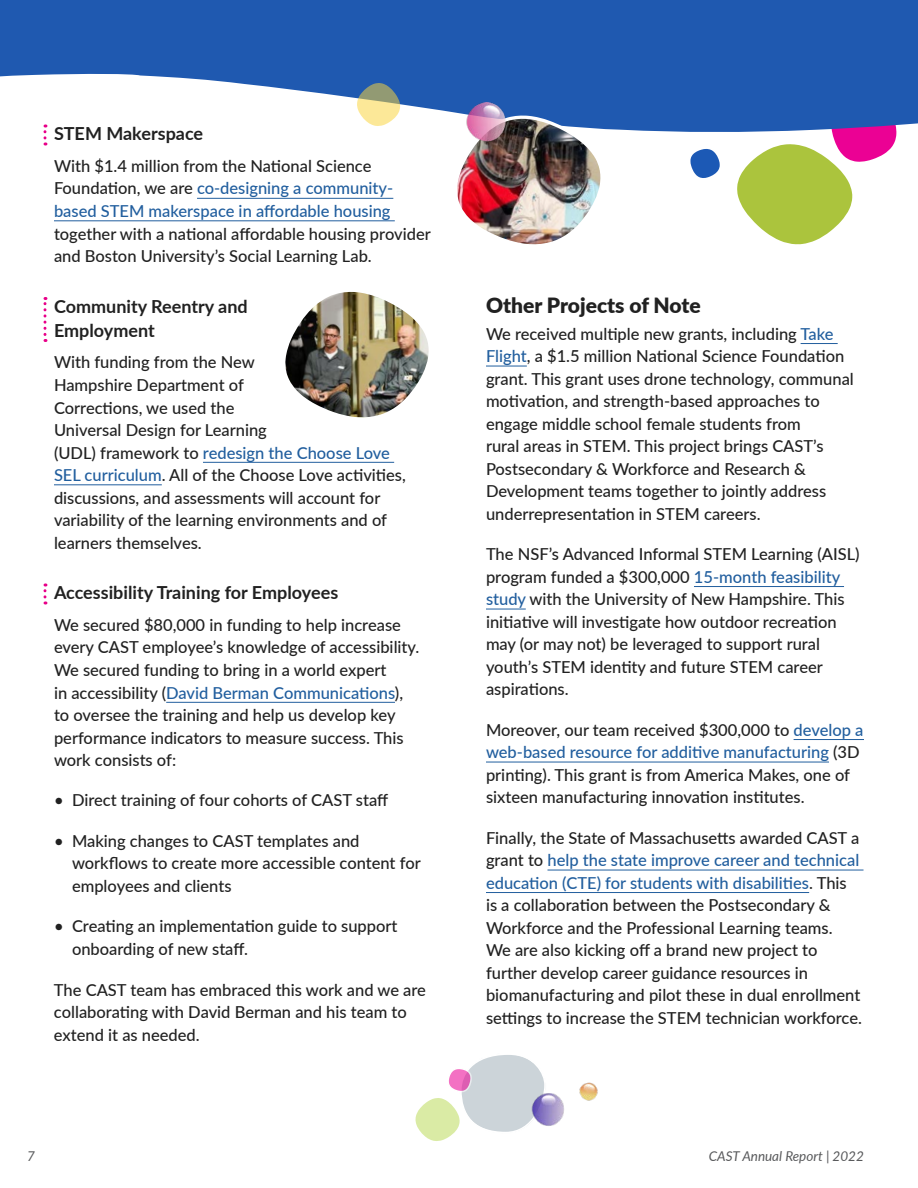
<style>
.page{position:relative;width:918px;height:1188px;background:#fff}
.page>*{position:absolute;margin:0;border:0;box-sizing:border-box;transform-origin:0 0}
.h4_-_alt_plain{font:900 21px "Lato";color:#212121}
.h4_-_project_name{font:700 18px/24px "Lato";color:#212121}
.paragraph{font:500 16.5px/22.5px "Lato";color:#212121}
.t1{font:italic 13.5px "Lato";color:#58595b}
.s1{color:#215e9e}
.s2{font-family:"Lato Medium 2";font-weight:400}
</style>
<div class="page">
<svg style="left:737px;top:133px;width:160px;height:112px"></svg>
<svg style="left:690px;top:148px;width:30px;height:30px"></svg>
<svg style="left:0;top:0;width:918px;height:133px;fill:#1f59b0"></svg>
<img style="left:452px;top:113px;width:154px;height:132px">
<svg style="left:44px;top:124px;width:2px;height:21px"></svg>
<hr style="left:197px;top:198px;width:196px;height:1px;background:#215e9e">
<hr style="left:54px;top:220px;width:341px;height:1px;background:#215e9e">
<svg style="left:44px;top:297px;width:2px;height:45px"></svg>
<hr style="left:203px;top:462px;width:191px;height:1px;background:#215e9e">
<hr style="left:54px;top:484px;width:108px;height:1px;background:#215e9e">
<svg style="left:44px;top:583px;width:2px;height:21px"></svg>
<hr style="left:166px;top:702px;width:229px;height:1px;background:#215e9e">
<hr style="left:801px;top:343px;width:37px;height:1px;background:#215e9e">
<hr style="left:486px;top:366px;width:41px;height:1px;background:#215e9e">
<hr style="left:694px;top:586px;width:150px;height:1px;background:#215e9e">
<hr style="left:486px;top:609px;width:40px;height:1px;background:#215e9e">
<hr style="left:794px;top:739px;width:70px;height:1px;background:#215e9e">
<hr style="left:486px;top:762px;width:343px;height:1px;background:#215e9e">
<hr style="left:548px;top:870px;width:316px;height:1px;background:#215e9e">
<hr style="left:486px;top:892px;width:323px;height:1px;background:#215e9e">
<svg style="left:357px;top:83px;width:43px;height:43px;background:#c0c19d"></svg>
<img style="left:464px;top:102px;width:44px;height:42px">
<img style="left:285px;top:291px;width:144px;height:127px">
<img style="left:548px;top:1082px;width:50px;height:44px">
<svg style="left:415px;top:1055px;width:133px;height:86px"></svg>
<h4 class="h4_-_project_name" style="left:54px;top:121px;width:151px">STEM Makerspace</h4>
<p class="paragraph" style="left:54px;top:154px;width:378px">With $1.4 million from the National Science Foundation, we are <span class="s1">co-designing a community&shy;based STEM makerspace in affordable housing </span>together with a national affordable housing provider and Boston University’s Social Learning Lab.</p>
<h4 class="h4_-_project_name" style="left:54px;top:294px;width:195px">Community Reentry and<br>Employment</h4>
<p class="paragraph" style="left:54px;top:351px;width:353px"><span class="s2">With funding from the New<br></span>Hampshire Department of<br>Corrections, we used the<br>Universal Design for Learning<br>(UDL) framework to <span class="s1">redesign the Choose Love SEL curriculum</span>. All of the Choose Love activities, discussions, and assessments will account for variability of the learning environments and of learners themselves.</p>
<h4 class="h4_-_project_name" style="left:54px;top:580px;width:286px">Accessibility Training for Employees</h4>
<p class="paragraph" style="left:54px;top:613px;width:367px">We secured $80,000 in funding to help increase every CAST employee’s knowledge of accessibility.<br>We secured funding to bring in a world expert<br>in accessibility (<span class="s1">David Berman Communications</span><span class="s2">), </span>to oversee the training and help us develop key <span class="s2">performance indicators to measure success. This </span>work consists of:</p>
<p class="paragraph" style="left:54px;top:789px;width:336px"><span class="s2">•</span> Direct training of four cohorts of CAST staff</p>
<p class="paragraph" style="left:72px;top:829px;width:350px;text-indent:-18px"><span class="s2">•</span> Making changes to CAST templates and workflows to create more accessible content for employees and clients</p>
<p class="paragraph" style="left:72px;top:915px;width:327px;text-indent:-18px"><span class="s2">•</span> Creating an implementation guide to support onboarding of new staff.</p>
<p class="paragraph" style="left:54px;top:978px;width:373px">The CAST team has embraced this work and we are collaborating with David Berman and his team to extend it as needed.</p>
<h4 class="h4_-_alt_plain" style="left:486px;top:289px;width:216px">Other Projects of Note</h4>
<p class="paragraph" style="left:486px;top:322px;width:369px">We received multiple new grants, including <span class="s1">Take Flight</span>, a $1.5 million National Science Foundation grant. This grant uses drone technology, communal motivation, and strength-based approaches to engage middle school female students from<br>rural areas in STEM. This project brings CAST’s Postsecondary &amp; Workforce and Research &amp; Development teams together to jointly address underrepresentation in STEM careers.</p>
<p class="paragraph" style="left:486px;top:542px;width:375px">The NSF’s Advanced Informal STEM Learning (AISL) program funded a $300,000 <span class="s1">15-month feasibility study</span> with the University of New Hampshire. This initiative will investigate how outdoor recreation may (or may not) be leveraged to support rural youth’s STEM identity and future STEM career aspirations.</p>
<p class="paragraph" style="left:486px;top:718px;width:379px">Moreover, our team received $300,000 to <span class="s1">develop a web-based resource for additive manufacturing</span> (3D printing). This grant is from America Makes, one of sixteen manufacturing innovation institutes.</p>
<p class="paragraph" style="left:486px;top:826px;width:377px">Finally, the State of Massachusetts awarded CAST a <span class="s2">grant to</span> <span class="s1">help the state improve career and technical education (CTE) for students with disabilities</span><span class="s2">. This </span>is a collaboration between the Postsecondary &amp; Workforce and the Professional Learning teams.<br>We are also kicking off a brand new project to further develop career guidance resources in biomanufacturing and pilot these in dual enrollment settings to increase the STEM technician workforce.</p>
<p class="t1" style="left:27px;top:1146px;width:9px">7</p>
<p class="t1" style="left:709px;top:1146px;width:157px">CAST Annual Report | 2022</p>
</div>
